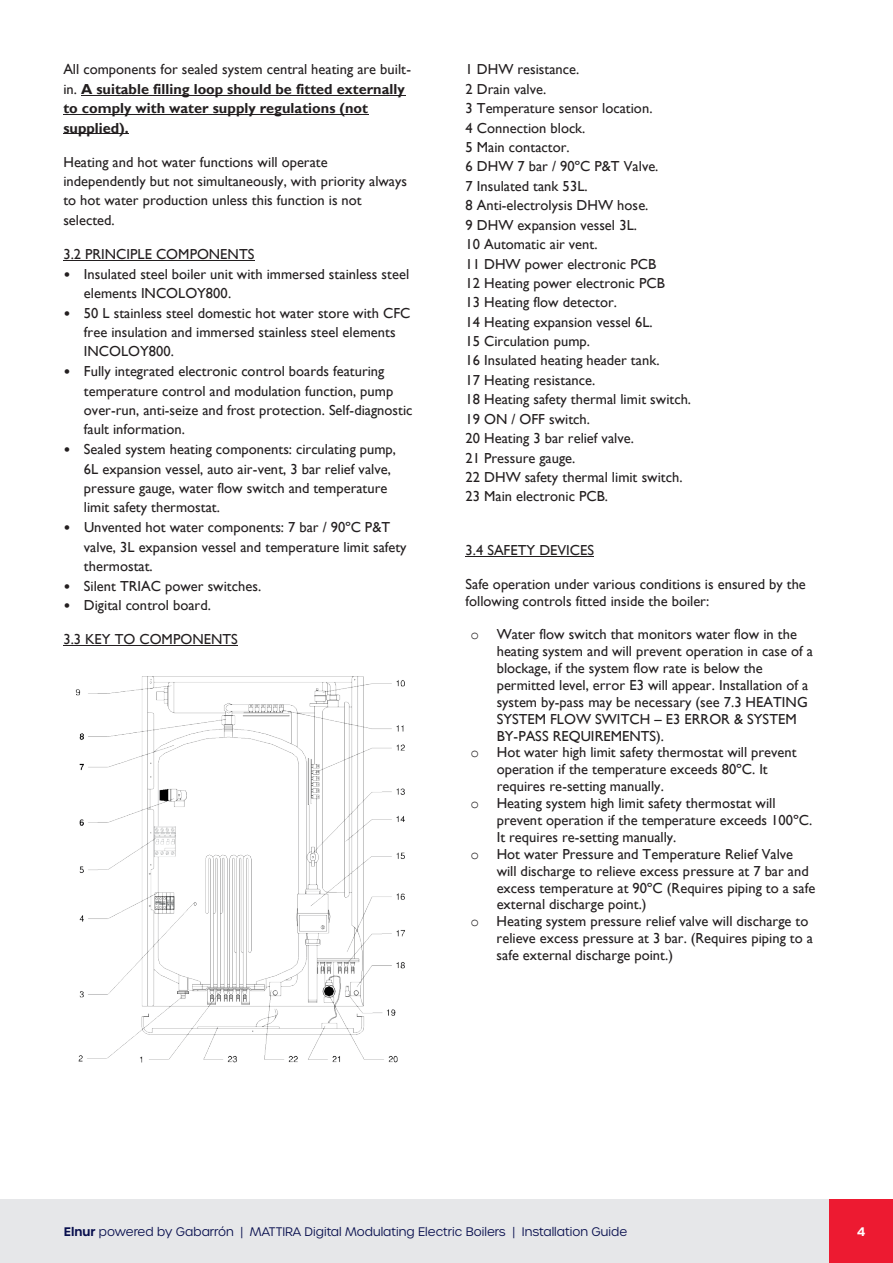
<style>
.page{position:relative;width:893px;height:1263px;background:#fff}
.page>*{position:absolute;margin:0;border:0;box-sizing:border-box;transform-origin:0 0}
.t1{font:14.55px/19.4px "Gill Sans";color:#231f20}
.t2{font:700 14.55px/19.4px "Gill Sans";letter-spacing:.005em;color:#231f20}
.t3{font:300 12px "Urbane";color:#080f4e}
.t4{font:600 12px "Urbane";color:#fff}
.s1{font-weight:400}
.s2{font-family:"Calibri"}
.s3{font-family:"Courier New"}
.s4{font-weight:600}
</style>
<div class="page">
<div style="left:0;top:1199px;width:893px;height:64px;background:#e6e7e9"></div>
<div style="left:829px;top:1200px;width:64px;height:63px;background:#ed1a31"></div>
<hr style="left:81px;top:95px;width:324px;height:1px;background:#231f20">
<hr style="left:63px;top:114px;width:305px;height:1px;background:#231f20">
<hr style="left:63px;top:134px;width:66px;height:1px;background:#231f20">
<hr style="left:63px;top:260px;width:192px;height:1px;background:#231f20">
<hr style="left:63px;top:645px;width:175px;height:1px;background:#231f20">
<hr style="left:466px;top:556px;width:128px;height:1px;background:#231f20">
<img style="left:75px;top:676px;width:330px;height:387px">
<p class="t2" style="left:63px;top:60px;width:349px"><span class="s1">All components for sealed system central heating are built&shy;in.</span> A suitable filling loop should be fitted externally to comply with water supply regulations (not supplied).</p>
<p class="t1" style="left:63px;top:152px;width:345px">Heating and hot water functions will operate independently but not simultaneously, with priority always to hot water production unless this function is not selected.</p>
<p class="t1" style="left:63px;top:244px;width:193px">3.2 PRINCIPLE COMPONENTS</p>
<p class="t1" style="left:84px;top:264px;width:327px;text-indent:-21px"><span class="s2">•</span> Insulated steel boiler unit with immersed stainless steel elements INCOLOY800.</p>
<p class="t1" style="left:84px;top:303px;width:328px;text-indent:-21px"><span class="s2">•</span> 50 L stainless steel domestic hot water store with CFC free insulation and immersed stainless steel elements<br>INCOLOY800.</p>
<p class="t1" style="left:84px;top:362px;width:330px;text-indent:-21px"><span class="s2">•</span> Fully integrated electronic control boards featuring temperature control and modulation function, pump over-run, anti-seize and frost protection. Self-diagnostic fault information.</p>
<p class="t1" style="left:84px;top:440px;width:314px;text-indent:-21px"><span class="s2">•</span> Sealed system heating components: circulating pump, 6L expansion vessel, auto air-vent, 3 bar relief valve, pressure gauge, water flow switch and temperature limit safety thermostat.</p>
<p class="t1" style="left:84px;top:518px;width:324px;text-indent:-21px"><span class="s2">•</span> Unvented hot water components: 7 bar / 90ºC P&amp;T valve, 3L expansion vessel and temperature limit safety thermostat.</p>
<p class="t1" style="left:63px;top:576px;width:199px"><span class="s2">•</span> Silent TRIAC power switches.</p>
<p class="t1" style="left:63px;top:596px;width:149px"><span class="s2">•</span> Digital control board.</p>
<p class="t1" style="left:63px;top:630px;width:176px">3.3 KEY TO COMPONENTS</p>
<p class="t1" style="left:465px;top:60px;width:227px">1 DHW resistance.<br>2 Drain valve.<br>3 Temperature sensor location.<br>4 Connection block.<br>5 Main contactor.<br>6 DHW 7 bar / 90ºC P&amp;T Valve.<br>7 Insulated tank 53L.<br>8 Anti-electrolysis DHW hose.<br>9 DHW expansion vessel 3L.<br>10 Automatic air vent.<br>11 DHW power electronic PCB<br>12 Heating power electronic PCB<br>13 Heating flow detector.<br>14 Heating expansion vessel 6L.<br>15 Circulation pump.<br>16 Insulated heating header tank.<br>17 Heating resistance.<br>18 Heating safety thermal limit switch.<br>19 ON / OFF switch.<br>20 Heating 3 bar relief valve.<br>21 Pressure gauge.<br>22 DHW safety thermal limit switch.<br>23 Main electronic PCB.</p>
<p class="t1" style="left:466px;top:540px;width:130px">3.4 SAFETY DEVICES</p>
<p class="t1" style="left:466px;top:576px;width:342px;line-height:17px">Safe operation under various conditions is ensured by the following controls fitted inside the boiler:</p>
<p class="t1" style="left:470px;top:625px;width:328px"><span class="s3">o</span> Water flow switch that monitors water flow in the</p>
<p class="t1" style="left:497px;top:642px;width:318px">heating system and will prevent operation in case of a</p>
<p class="t1" style="left:497px;top:659px;width:268px">blockage, if the system flow rate is below the</p>
<p class="t1" style="left:497px;top:676px;width:313px">permitted level, error E3 will appear. Installation of a</p>
<p class="t1" style="left:497px;top:692px;width:313px">system by-pass may be necessary (see 7.3 HEATING</p>
<p class="t1" style="left:497px;top:709px;width:302px">SYSTEM FLOW SWITCH – E3 ERROR &amp; SYSTEM</p>
<p class="t1" style="left:497px;top:726px;width:169px">BY-PASS REQUIREMENTS).</p>
<p class="t1" style="left:470px;top:743px;width:328px"><span class="s3">o</span> Hot water high limit safety thermostat will prevent</p>
<p class="t1" style="left:497px;top:760px;width:273px">operation if the temperature exceeds 80ºC. It</p>
<p class="t1" style="left:497px;top:777px;width:169px">requires re-setting manually.</p>
<p class="t1" style="left:470px;top:794px;width:307px"><span class="s3">o</span> Heating system high limit safety thermostat will</p>
<p class="t1" style="left:497px;top:811px;width:317px">prevent operation if the temperature exceeds 100ºC.</p>
<p class="t1" style="left:497px;top:828px;width:181px">It requires re-setting manually.</p>
<p class="t1" style="left:470px;top:844px;width:324px"><span class="s3">o</span> Hot water Pressure and Temperature Relief Valve</p>
<p class="t1" style="left:497px;top:861px;width:314px">will discharge to relieve excess pressure at 7 bar and</p>
<p class="t1" style="left:497px;top:878px;width:320px">excess temperature at 90ºC (Requires piping to a safe</p>
<p class="t1" style="left:497px;top:895px;width:151px">external discharge point.)</p>
<p class="t1" style="left:470px;top:912px;width:339px"><span class="s3">o</span> Heating system pressure relief valve will discharge to</p>
<p class="t1" style="left:497px;top:929px;width:318px">relieve excess pressure at 3 bar. (Requires piping to a</p>
<p class="t1" style="left:497px;top:946px;width:178px">safe external discharge point.)</p>
<p class="t3" style="left:64px;top:1223px;width:565px"><span class="s4">Elnur</span> powered by Gabarrón | MATTIRA Digital Modulating Electric Boilers | Installation Guide</p>
<p class="t4" style="left:857px;top:1223px;width:10px">4</p>
</div>
